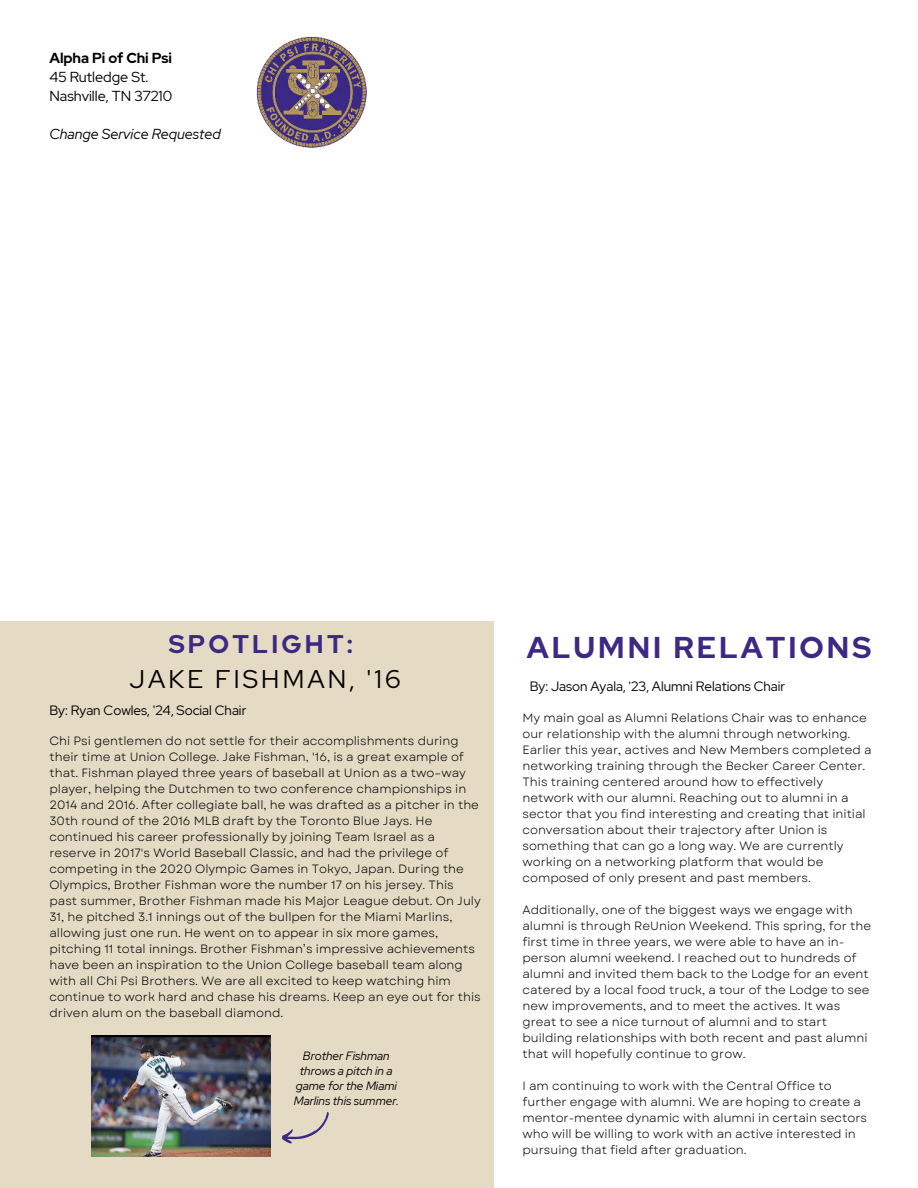
<style>
.page{position:relative;width:918px;height:1188px;background:#fff}
.page>*{position:absolute;margin:0;border:0;box-sizing:border-box;transform-origin:0 0}
.t1{font:700 30px "Red Hat Display";letter-spacing:.1em;color:#3c2985}
.t2{font:25.5px "Red Hat Display";letter-spacing:.125em;color:#000}
.t3{font:700 25.5px "Red Hat Display";letter-spacing:.125em;color:#3c2985}
.t4{font:14.4px/19.2px "Red Hat Display";color:#000}
.t5{font:italic 14.4px "Red Hat Display";color:#000}
.t6{font:700 14.4px "Red Hat Display";color:#000}
.t7{font:13.5px "Red Hat Display";color:#000}
.t8{font:12px/16px "Garet";color:#000}
.t9{font:italic 12px/15px "Red Hat Display";color:#000;text-align:center}
</style>
<div class="page">
<div style="left:0;top:621px;width:494px;height:567px;background:#e5dbc5"></div>
<svg style="left:282px;top:1112px;width:47px;height:32px"></svg>
<img style="left:92px;top:1036px;width:179px;height:120px">
<img style="left:256px;top:36px;width:111px;height:112px">
<p class="t6" style="left:49px;top:48px;width:124px">Alpha Pi of Chi Psi</p>
<p class="t4" style="left:49px;top:67px;width:124px">45 Rutledge St.<br>Nashville, TN 37210</p>
<p class="t5" style="left:49px;top:125px;width:173px">Change Service Requested</p>
<h2 class="t3" style="left:169px;top:627px;width:186px">SPOTLIGHT:</h2>
<h2 class="t2" style="left:130px;top:662px;width:273px">JAKE FISHMAN, '16</h2>
<p class="t7" style="left:49px;top:701px;width:198px">By: Ryan Cowles, '24, Social Chair</p>
<p class="t8" style="left:49px;top:733px;width:433px">Chi Psi gentlemen do not settle for their accomplishments during their time at Union College. Jake Fishman, '16, is a great example of that. Fishman played three years of baseball at Union as a two–way player, helping the Dutchmen to two conference championships in 2014 and 2016. After collegiate ball, he was drafted as a pitcher in the 30th round of the 2016 MLB draft by the Toronto Blue Jays. He continued his career professionally by joining Team Israel as a reserve in 2017's World Baseball Classic, and had the privilege of competing in the 2020 Olympic Games in Tokyo, Japan. During the Olympics, Brother Fishman wore the number 17 on his jersey. This past summer, Brother Fishman made his Major League debut. On July 31, he pitched 3.1 innings out of the bullpen for the Miami Marlins, allowing just one run. He went on to appear in six more games, pitching 11 total innings. Brother Fishman’s impressive achievements have been an inspiration to the Union College baseball team along with all Chi Psi Brothers. We are all excited to keep watching him continue to work hard and chase his dreams. Keep an eye out for this driven alum on the baseball diamond.</p>
<p class="t9" style="left:294px;top:1048px;width:107px">Brother Fishman throws a pitch in a game for the Miami<br>Marlins this summer.</p>
<h1 class="t1" style="left:527px;top:628px;width:346px">ALUMNI RELATIONS</h1>
<p class="t7" style="left:530px;top:677px;width:257px">By: Jason Ayala, '23, Alumni Relations Chair</p>
<p class="t8" style="left:522px;top:710px;width:351px">My main goal as Alumni Relations Chair was to enhance our relationship with the alumni through networking.<br>Earlier this year, actives and New Members completed a networking training through the Becker Career Center.<br>This training centered around how to effectively network with our alumni. Reaching out to alumni in a sector that you find interesting and creating that initial conversation about their trajectory after Union is something that can go a long way. We are currently working on a networking platform that would be composed of only present and past members.</p>
<p class="t8" style="left:522px;top:902px;width:350px">Additionally, one of the biggest ways we engage with alumni is through ReUnion Weekend. This spring, for the first time in three years, we were able to have an in&shy;person alumni weekend. I reached out to hundreds of alumni and invited them back to the Lodge for an event catered by a local food truck, a tour of the Lodge to see new improvements, and to meet the actives. It was great to see a nice turnout of alumni and to start building relationships with both recent and past alumni that will hopefully continue to grow.</p>
<p class="t8" style="left:522px;top:1078px;width:346px">I am continuing to work with the Central Office to further engage with alumni. We are hoping to create a mentor-mentee dynamic with alumni in certain sectors who will be willing to work with an active interested in pursuing that field after graduation.</p>
</div>
